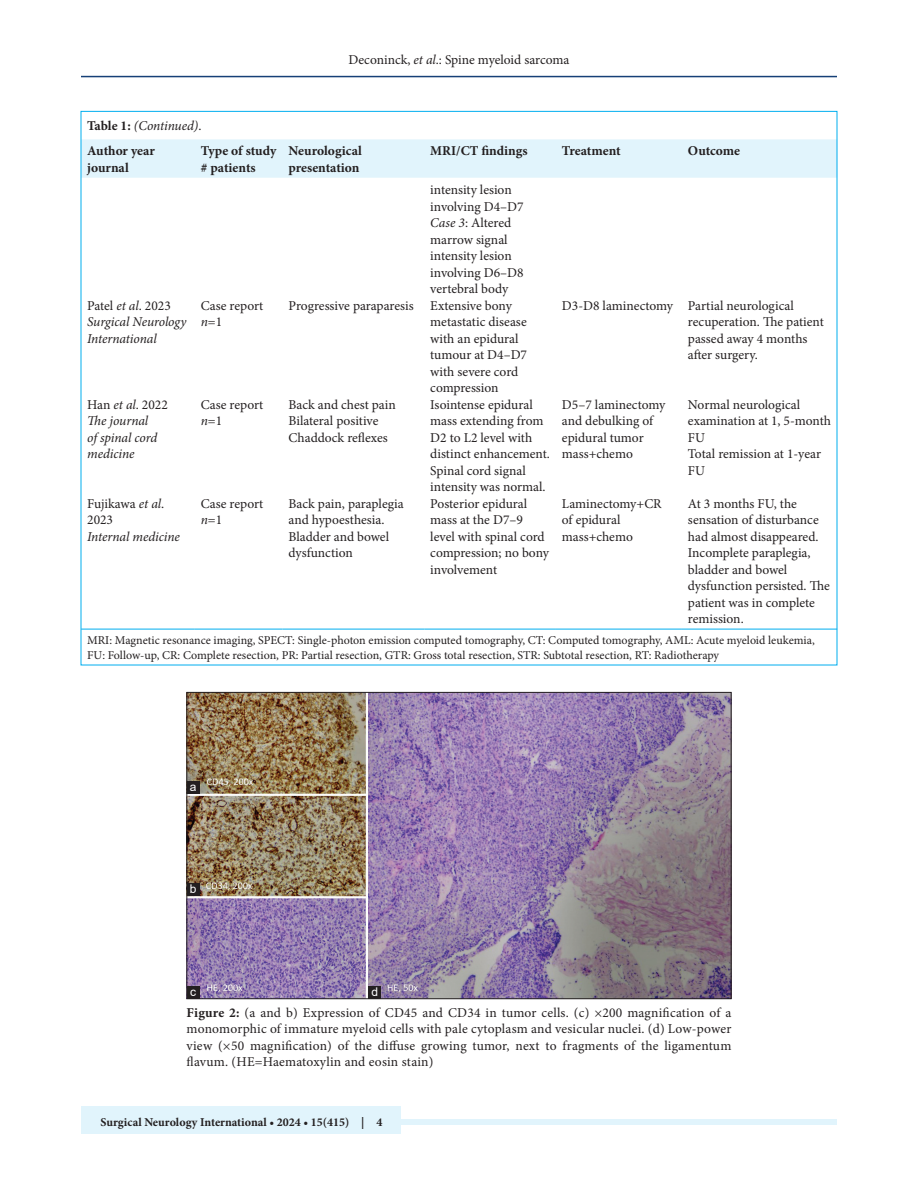
<style>
.page{position:relative;width:918px;height:1188px;background:#fff}
.page>*{position:absolute;margin:0;border:0;box-sizing:border-box;transform-origin:0 0}
.TB{font:13.5px/16.5px "Minion Pro";color:#231f20}
.TBL{font:13.5px/16.5px "Minion Pro";color:#231f20}
.FGC{font:13.5px/16.5px "Minion Pro";letter-spacing:.005em;color:#231f20;text-align:justify}
.TCH{font:700 13.5px/16.5px "Minion Pro";color:#231f20}
.TB-2{font:italic 13.5px/16.5px "Minion Pro";letter-spacing:-.01em;color:#231f20}
.TT{font:italic 13.5px "Minion Pro";letter-spacing:-.01em;color:#231f20}
.TBL-2{font:italic 13.5px "Minion Pro";letter-spacing:-.005em;color:#231f20}
.TFN{font:12px/15px "Minion Pro";color:#231f20}
.t1{font:700 12px "Minion Pro";color:#231f20}
.LABEL{font:12px "Arial";color:#fff}
.s1{font-style:italic}
.s2{font-weight:700;font-style:normal}
.s3{font-style:normal}
.s4{font-weight:700}
</style>
<div class="page">
<hr style="left:81px;top:76px;width:756px;height:1px;background:#164077">
<div style="left:81px;top:1119px;width:756px;height:6px;background:#e1f4fc"></div>
<div style="left:81px;top:1106px;width:319px;height:28px;background:#e1f4fc"></div>
<div style="left:83px;top:139px;width:752px;height:39px;background:#e1f4fc"></div>
<hr style="left:81px;top:629px;width:114px;height:1px;background:#00aeef">
<hr style="left:195px;top:629px;width:88px;height:1px;background:#00aeef">
<hr style="left:283px;top:629px;width:141px;height:1px;background:#00aeef">
<hr style="left:424px;top:629px;width:132px;height:1px;background:#00aeef">
<hr style="left:556px;top:629px;width:126px;height:1px;background:#00aeef">
<hr style="left:682px;top:629px;width:155px;height:1px;background:#00aeef">
<img style="left:189px;top:694px;width:540px;height:303px">
<div style="left:187px;top:781px;width:12px;height:13px;background:#231f20"></div>
<div style="left:187px;top:883px;width:12px;height:13px;background:#231f20"></div>
<div style="left:187px;top:986px;width:12px;height:13px;background:#231f20"></div>
<div style="left:368px;top:986px;width:13px;height:13px;background:#231f20"></div>
<p class="FGC" style="left:348px;top:51px;width:223px">Deconinck, <span class="s1">et al</span>.: Spine myeloid sarcoma</p>
<p class="TT" style="left:87px;top:117px;width:116px"><span class="s2">Table 1:</span> (Continued)<span class="s3">.</span></p>
<p class="TCH" style="left:87px;top:142px;width:69px">Author year journal</p>
<p class="TCH" style="left:201px;top:142px;width:77px">Type of study # patients</p>
<p class="TCH" style="left:289px;top:142px;width:75px">Neurological presentation</p>
<p class="TCH" style="left:430px;top:142px;width:99px">MRI/CT findings</p>
<p class="TCH" style="left:562px;top:142px;width:60px">Treatment</p>
<p class="TCH" style="left:688px;top:142px;width:54px">Outcome</p>
<p class="TB" style="left:430px;top:182px;width:95px">intensity lesion involving D4–D7</p>
<p class="TB" style="left:430px;top:215px;width:95px"><span class="s1">Case 3</span>: Altered marrow signal intensity lesion involving D6–D8 vertebral body</p>
<p class="TB" style="left:87px;top:297px;width:85px">Patel <span class="s1">et al</span>. 2023</p>
<p class="TB-2" style="left:87px;top:314px;width:101px">Surgical Neurology<br>International</p>
<p class="TB" style="left:289px;top:297px;width:127px">Progressive paraparesis</p>
<p class="TB" style="left:430px;top:297px;width:98px">Extensive bony metastatic disease with an epidural tumour at D4–D7 with severe cord compression</p>
<p class="TB" style="left:562px;top:297px;width:113px">D3‑D8 laminectomy</p>
<p class="TB" style="left:688px;top:297px;width:137px">Partial neurological recuperation. The patient passed away 4 months after surgery.</p>
<p class="TB" style="left:201px;top:297px;width:64px">Case report</p>
<p class="TB" style="left:201px;top:314px;width:23px"><span class="s1">n</span>=1</p>
<p class="TB" style="left:87px;top:396px;width:82px">Han <span class="s1">et al</span>. 2022</p>
<p class="TB-2" style="left:87px;top:413px;width:72px">The journal of spinal cord medicine</p>
<p class="TB" style="left:201px;top:396px;width:64px">Case report</p>
<p class="TB" style="left:201px;top:413px;width:23px"><span class="s1">n</span>=1</p>
<p class="TB" style="left:289px;top:396px;width:109px">Back and chest pain</p>
<p class="TB" style="left:289px;top:413px;width:101px">Bilateral positive<br>Chaddock reflexes</p>
<p class="TB" style="left:430px;top:396px;width:121px">Isointense epidural mass extending from<br>D2 to L2 level with distinct enhancement.<br>Spinal cord signal intensity was normal.</p>
<p class="TB" style="left:562px;top:396px;width:105px">D5–7 laminectomy and debulking of epidural tumor mass+chemo</p>
<p class="TB" style="left:688px;top:396px;width:145px">Normal neurological examination at 1, 5‑month<br>FU</p>
<p class="TB" style="left:688px;top:446px;width:135px">Total remission at 1‑year<br>FU</p>
<p class="TBL" style="left:87px;top:495px;width:79px">Fujikawa <span class="s1">et al</span>.<br>2023</p>
<p class="TBL-2" style="left:87px;top:527px;width:94px">Internal medicine</p>
<p class="TBL" style="left:289px;top:495px;width:117px">Back pain, paraplegia and hypoesthesia.<br>Bladder and bowel dysfunction</p>
<p class="TBL" style="left:430px;top:495px;width:120px">Posterior epidural mass at the D7–9 level with spinal cord compression; no bony involvement</p>
<p class="TBL" style="left:562px;top:495px;width:101px">Laminectomy+CR of epidural mass+chemo</p>
<p class="TBL" style="left:688px;top:495px;width:143px">At 3 months FU, the sensation of disturbance had almost disappeared.<br>Incomplete paraplegia, bladder and bowel dysfunction persisted. The patient was in complete remission.</p>
<p class="TFN" style="left:87px;top:633px;width:729px">MRI: Magnetic resonance imaging, SPECT: Single‑photon emission computed tomography, CT: Computed tomography, AML: Acute myeloid leukemia,<br>FU: Follow‑up, CR: Complete resection, PR: Partial resection, GTR: Gross total resection, STR: Subtotal resection, RT: Radiotherapy</p>
<p class="TBL" style="left:201px;top:495px;width:64px">Case report</p>
<p class="TBL" style="left:201px;top:512px;width:23px"><span class="s1">n</span>=1</p>
<p class="LABEL" style="left:190px;top:778px;width:8px">a</p>
<p class="LABEL" style="left:190px;top:881px;width:8px">b</p>
<p class="LABEL" style="left:190px;top:983px;width:7px">c</p>
<p class="LABEL" style="left:371px;top:983px;width:8px">d</p>
<p class="FGC" style="left:187px;top:1004px;width:546px"><span class="s4">Figure 2:</span> (a and b) Expression of CD45 and CD34 in tumor cells. (c) ×200 magnification of a monomorphic of immature myeloid cells with pale cytoplasm and vesicular nuclei. (d) Low-power view (×50 magnification) of the diffuse growing tumor, next to fragments of the ligamentum flavum. (HE=Haematoxylin and eosin stain)</p>
<p class="t1" style="left:100px;top:1113px;width:284px">Surgical Neurology International • 2024 • 15(415) | 4</p>
</div>
